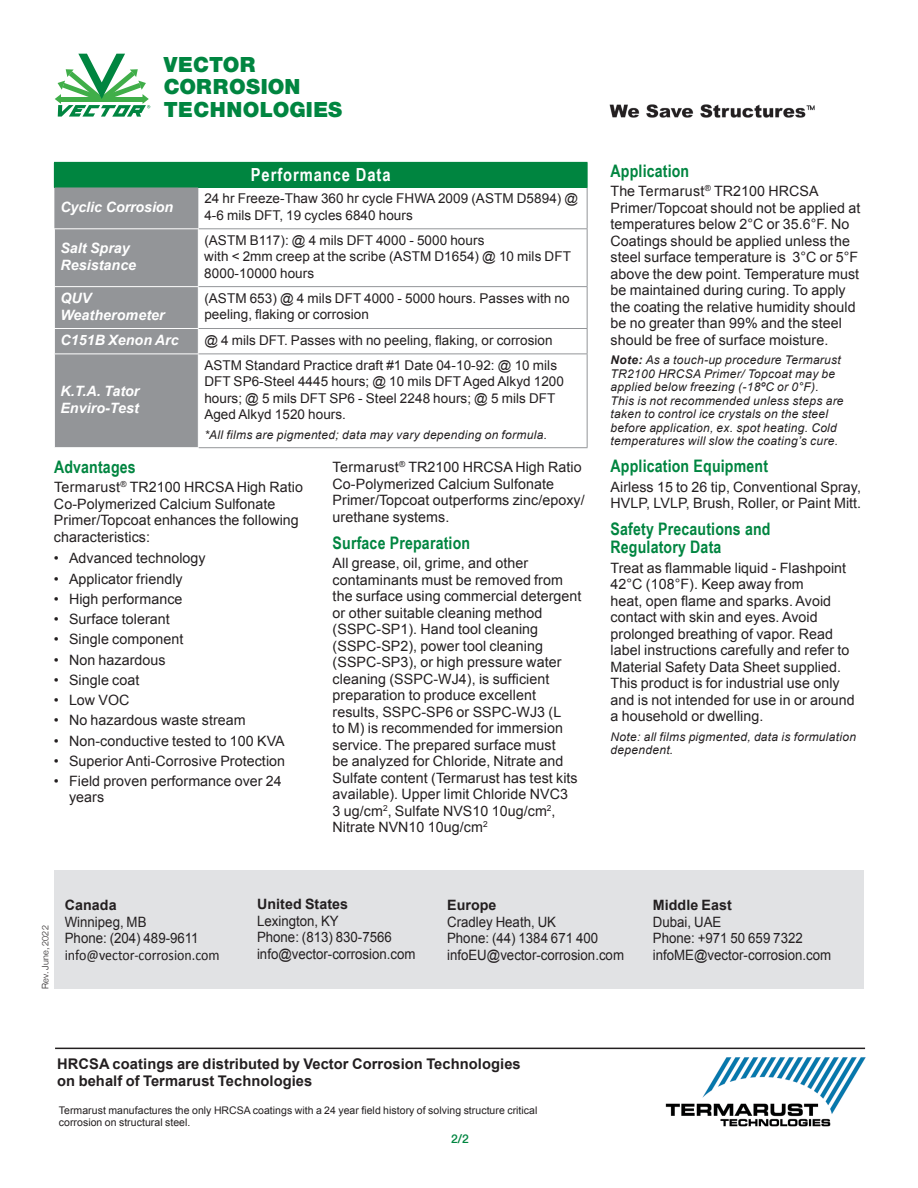
<style>
.page{position:relative;width:918px;height:1188px;background:#fff}
.page>*{position:absolute;margin:0;border:0;box-sizing:border-box;transform-origin:0 0}
.t1{font:900 21px/22.5px "Helvetica Neue";letter-spacing:.005em;color:#008540}
.t2{font:700 18px "Arial Narrow";letter-spacing:.05em;color:#fff}
.t3{font:700 17.25px/18px "Arial Narrow";letter-spacing:.01em;color:#008540}
.t4{font:15px "Calibri";color:#231f20;scale:.93 1}
.t5{font:700 14.7px/16.5px "Arial";letter-spacing:.005em;color:#231f20}
.t6{font:14.25px/16.5px "Arial";letter-spacing:.005em;color:#231f20}
.t7{font:14.25px/16.5px "Arial";letter-spacing:.005em;color:#231f20;scale:.93 1}
.t8{font:italic 700 14.25px/16.5px "Arial";letter-spacing:.005em;color:#fff}
.t9{font:700 14.25px "Arial";letter-spacing:.005em;color:#231f20}
.t10{font:13.5px/16.5px "Arial";letter-spacing:.005em;color:#231f20}
.t11{font:italic 12px/13.5px "Arial";letter-spacing:.025em;color:#231f20}
.t12{font:500 12px "Helvetica Neue";color:#008540}
.t13{font:10.5px/12px "Arial";letter-spacing:.005em;color:#231f20}
.t14{font:300 9px "Helvetica Neue";letter-spacing:.01em;color:#231f20}
.s1{font-weight:700}
</style>
<div class="page">
<svg style="left:55px;top:54px;width:95px;height:63px"></svg>
<img style="left:660px;top:1047px;width:206px;height:80px">
<hr style="left:55px;top:1048px;width:810px;height:1px;background:#231f20">
<img style="left:609px;top:104px;width:206px;height:14px">
<div style="left:54px;top:162px;width:533px;height:25px;background:#008540"></div>
<hr style="left:587px;top:188px;width:1px;height:40px;background:#939598">
<hr style="left:199px;top:228px;width:389px;height:1px;background:#939598">
<hr style="left:587px;top:229px;width:1px;height:57px;background:#939598">
<hr style="left:199px;top:286px;width:389px;height:1px;background:#939598">
<hr style="left:587px;top:287px;width:1px;height:41px;background:#939598">
<hr style="left:199px;top:328px;width:389px;height:1px;background:#939598">
<svg style="left:587px;top:329px;width:1px;height:25px"></svg>
<hr style="left:199px;top:354px;width:389px;height:1px;background:#939598">
<hr style="left:587px;top:354px;width:1px;height:93px;background:#939598">
<hr style="left:199px;top:447px;width:389px;height:1px;background:#939598">
<div style="left:54px;top:187px;width:145px;height:261px;background:#939598"></div>
<hr style="left:198px;top:162px;width:390px;height:1px;background:#008540">
<svg style="left:587px;top:163px;width:1px;height:24px"></svg>
<hr style="left:198px;top:187px;width:390px;height:1px;background:#008540">
<div style="left:54px;top:870px;width:810px;height:119px;background:#e1e2e4"></div>
<h1 class="t1" style="left:164px;top:53px;width:180px">VECTOR<br>CORROSION<br>TECHNOLOGIES</h1>
<p class="t2" style="left:251px;top:162px;width:141px">Performance Data</p>
<p class="t8" style="left:60px;top:199px;width:114px">Cyclic Corrosion</p>
<p class="t10" style="left:204px;top:190px;width:375px">24 hr Freeze-Thaw 360 hr cycle FHWA 2009 (ASTM D5894) @<br>4-6 mils DFT, 19 cycles 6840 hours</p>
<p class="t8" style="left:60px;top:240px;width:77px">Salt Spray<br>Resistance</p>
<p class="t10" style="left:204px;top:232px;width:368px">(ASTM B117): @ 4 mils DFT 4000 - 5000 hours<br>with &lt; 2mm creep at the scribe (ASTM D1654) @ 10 mils DFT<br>8000-10000 hours</p>
<p class="t8" style="left:60px;top:290px;width:106px">QUV<br>Weatherometer</p>
<p class="t10" style="left:204px;top:290px;width:367px">(ASTM 653) @ 4 mils DFT 4000 - 5000 hours. Passes with no peeling, flaking or corrosion</p>
<p class="t8" style="left:60px;top:332px;width:120px">C151B Xenon Arc</p>
<p class="t10" style="left:204px;top:332px;width:350px">@ 4 mils DFT. Passes with no peeling, flaking, or corrosion</p>
<p class="t8" style="left:60px;top:384px;width:81px">K.T.A. Tator<br>Enviro-Test</p>
<p class="t10" style="left:204px;top:357px;width:361px">ASTM Standard Practice draft #1 Date 04-10-92: @ 10 mils DFT SP6-Steel 4445 hours; @ 10 mils DFT Aged Alkyd 1200 hours; @ 5 mils DFT SP6 - Steel 2248 hours; @ 5 mils DFT Aged Alkyd 1520 hours.</p>
<p class="t11" style="left:204px;top:428px;width:344px">*All films are pigmented; data may vary depending on formula.</p>
<p class="t6" style="left:333px;top:459px;width:254px">Termarust<sup>®</sup> TR2100 HRCSA High Ratio Co-Polymerized Calcium Sulfonate Primer/Topcoat outperforms zinc/epoxy/ urethane systems.</p>
<p class="t3" style="left:333px;top:533px;width:139px">Surface Preparation</p>
<p class="t6" style="left:333px;top:555px;width:250px">All grease, oil, grime, and other contaminants must be removed from the surface using commercial detergent or other suitable cleaning method (SSPC-SP1). Hand tool cleaning (SSPC-SP2), power tool cleaning (SSPC-SP3), or high pressure water cleaning (SSPC-WJ4), is sufficient preparation to produce excellent results, SSPC-SP6 or SSPC-WJ3 (L<br>to M) is recommended for immersion service. The prepared surface must<br>be analyzed for Chloride, Nitrate and Sulfate content (Termarust has test kits available). Upper limit Chloride NVC3<br>3 ug/cm<sup>2</sup>, Sulfate NVS10 10ug/cm<sup>2</sup>, Nitrate NVN10 10ug/cm<sup>2</sup></p>
<p class="t3" style="left:54px;top:457px;width:83px">Advantages</p>
<p class="t6" style="left:54px;top:479px;width:251px">Termarust<sup>®</sup> TR2100 HRCSA High Ratio<br>Co-Polymerized Calcium Sulfonate<br>Primer/Topcoat enhances the following characteristics:</p>
<p class="t6" style="left:54px;top:550px;width:153px">• Advanced technology</p>
<p class="t6" style="left:54px;top:571px;width:130px">• Applicator friendly</p>
<p class="t6" style="left:54px;top:591px;width:130px">• High performance</p>
<p class="t6" style="left:54px;top:611px;width:117px">• Surface tolerant</p>
<p class="t6" style="left:54px;top:631px;width:131px">• Single component</p>
<p class="t6" style="left:54px;top:652px;width:113px">• Non hazardous</p>
<p class="t6" style="left:54px;top:672px;width:87px">• Single coat</p>
<p class="t6" style="left:54px;top:692px;width:77px">• Low VOC</p>
<p class="t6" style="left:54px;top:712px;width:193px">• No hazardous waste stream</p>
<p class="t6" style="left:54px;top:733px;width:232px">• Non-conductive tested to 100 KVA</p>
<p class="t6" style="left:54px;top:753px;width:233px">• Superior Anti-Corrosive Protection</p>
<p class="t6" style="left:69px;top:773px;width:214px;line-height:15.8px;text-indent:-15px">• Field proven performance over 24 years</p>
<p class="t3" style="left:611px;top:161px;width:80px">Application</p>
<p class="t6" style="left:611px;top:183px;width:251px">The Termarust<sup>®</sup> TR2100 HRCSA Primer/Topcoat should not be applied at temperatures below 2°C or 35.6°F. No Coatings should be applied unless the steel surface temperature is 3°C or 5°F above the dew point. Temperature must be maintained during curing. To apply the coating the relative humidity should be no greater than 99% and the steel should be free of surface moisture.</p>
<p class="t11" style="left:611px;top:353px;width:235px"><span class="s1">Note:</span> As a touch-up procedure Termarust TR2100 HRCSA Primer/ Topcoat may be applied below freezing (-18ºC or 0°F).<br>This is not recommended unless steps are taken to control ice crystals on the steel before application, ex. spot heating. Cold temperatures will slow the coating’s cure.</p>
<p class="t3" style="left:611px;top:456px;width:159px">Application Equipment</p>
<p class="t6" style="left:611px;top:479px;width:252px">Airless 15 to 26 tip, Conventional Spray,<br>HVLP, LVLP, Brush, Roller, or Paint Mitt.</p>
<p class="t3" style="left:611px;top:519px;width:162px">Safety Precautions and<br>Regulatory Data</p>
<p class="t6" style="left:611px;top:560px;width:246px">Treat as flammable liquid - Flashpoint 42°C (108°F). Keep away from<br>heat, open flame and sparks. Avoid contact with skin and eyes. Avoid prolonged breathing of vapor. Read label instructions carefully and refer to Material Safety Data Sheet supplied.<br>This product is for industrial use only and is not intended for use in or around a household or dwelling.</p>
<p class="t11" style="left:611px;top:730px;width:247px">Note: all films pigmented, data is formulation dependent.</p>
<p class="t14" style="left:40px;top:989px;width:65px;rotate:-90deg">Rev. June, 2022</p>
<p class="t9" style="left:65px;top:896px;width:53px">Canada</p>
<p class="t7" style="left:65px;top:913px;width:145px">Winnipeg, MB<br>Phone: (204) 489-9611</p>
<p class="t4" style="left:65px;top:945px;width:168px">info@vector-corrosion.com</p>
<p class="t9" style="left:257px;top:895px;width:93px">United States</p>
<p class="t7" style="left:257px;top:913px;width:172px">Lexington, KY<br>Phone: (813) 830-7566 info@vector-corrosion.com</p>
<p class="t9" style="left:447px;top:896px;width:51px">Europe</p>
<p class="t7" style="left:447px;top:913px;width:192px">Cradley Heath, UK<br>Phone: (44) 1384 671 400 infoEU@vector-corrosion.com</p>
<p class="t5" style="left:57px;top:1056px;width:465px">HRCSA coatings are distributed by Vector Corrosion Technologies on behalf of Termarust Technologies</p>
<p class="t13" style="left:59px;top:1104px;width:480px">Termarust manufactures the only HRCSA coatings with a 24 year field history of solving structure critical corrosion on structural steel.</p>
<p class="t12" style="left:451px;top:1132px;width:19px">2/2</p>
<p class="t9" style="left:653px;top:896px;width:81px">Middle East</p>
<p class="t7" style="left:653px;top:913px;width:193px">Dubai, UAE<br>Phone: +971 50 659 7322 infoME@vector-corrosion.com</p>
</div>
